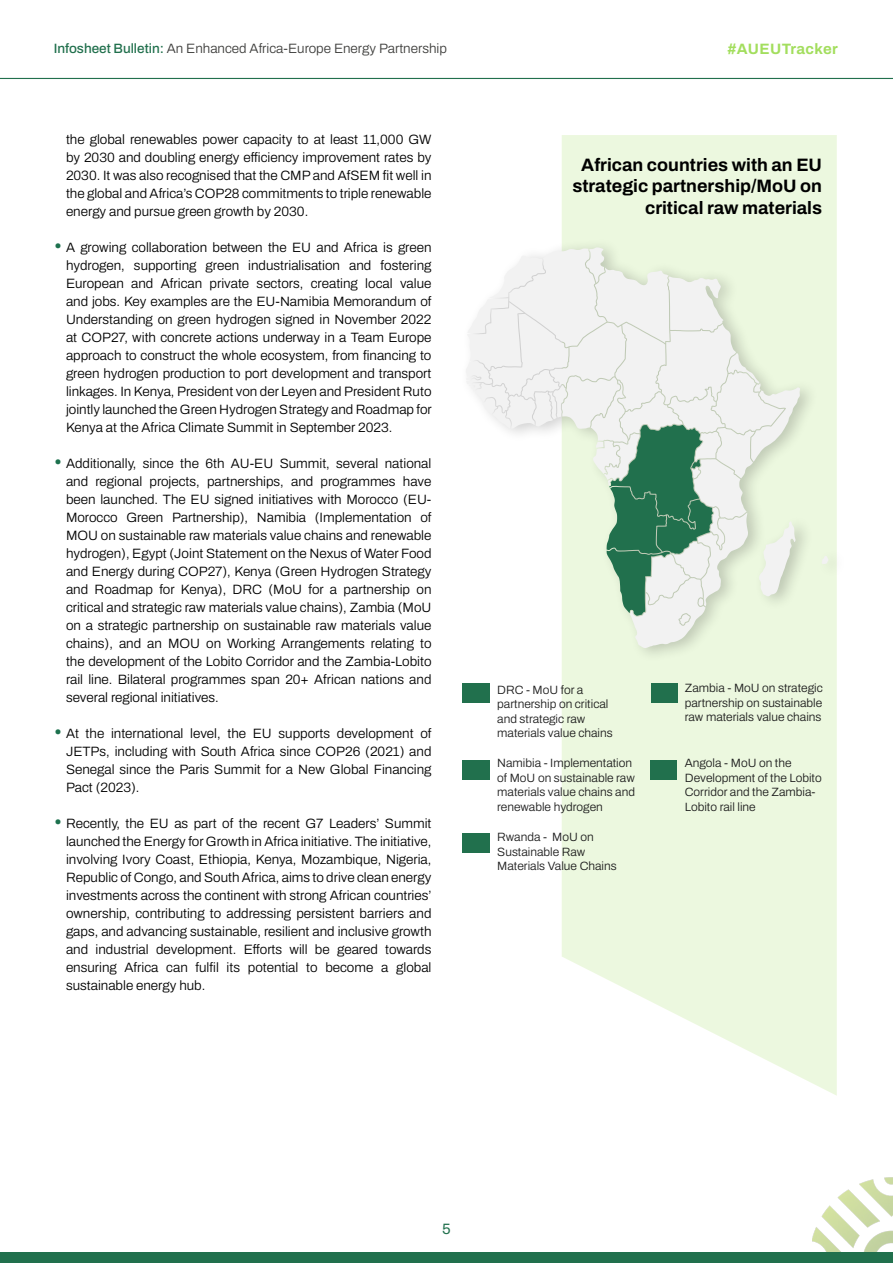
<style>
.page{position:relative;width:893px;height:1263px;background:#fff}
.page>*{position:absolute;margin:0;border:0;box-sizing:border-box;transform-origin:0 0}
.t1{font:700 18px/21.6px "Archivo";color:#000;text-align:right}
.t2{font:700 15px "Archivo";letter-spacing:.025em;color:#a3de5e}
.t3{font:15px "Archivo";color:#21704d}
.t4{font:300 13.5px/18px "Archivo";color:#000;text-align:justify}
.t5{font:300 13.5px "Archivo";color:#3d3d3b}
.t6{font:300 12px/14.4px "Archivo";color:#1c1c1c}
.s1{font-weight:500;color:#21704d}
.s2{font-weight:700;font-size:18px;color:#1d714e}
</style>
<div class="page">
<img style="left:813px;top:1177px;width:80px;height:75px">
<div style="left:0;top:1252px;width:893px;height:11px;background:#21704d"></div>
<hr style="left:0;top:78px;width:893px;height:1px;background:#21704d">
<svg style="left:562px;top:135px;width:275px;height:961px;background:#eef8e3"></svg>
<div style="left:463px;top:683px;width:27px;height:20px;background:#21704d"></div>
<div style="left:651px;top:683px;width:27px;height:20px;background:#21704d"></div>
<div style="left:463px;top:760px;width:27px;height:20px;background:#21704d"></div>
<div style="left:650px;top:760px;width:27px;height:20px;background:#21704d"></div>
<div style="left:463px;top:833px;width:27px;height:20px;background:#21704d"></div>
<div style="left:459px;top:238px;width:387px;height:426px;background:#000;opacity:.2"></div>
<svg style="left:466px;top:247px;width:334px;height:401px"></svg>
<svg style="left:821px;top:556px;width:7px;height:8px"></svg>
<p class="t5" style="left:54px;top:38px;width:395px"><span class="s1">Infosheet Bulletin:</span> An Enhanced Africa-Europe Energy Partnership</p>
<p class="t2" style="left:727px;top:38px;width:112px">#AUEUTracker</p>
<p class="t4" style="left:66px;top:130px;width:367px">the global renewables power capacity to at least 11,000 GW by 2030 and doubling energy efficiency improvement rates by 2030. It was also recognised that the CMP and AfSEM fit well in the global and Africa’s COP28 commitments to triple renewable energy and pursue green growth by 2030.</p>
<p class="t4" style="left:66px;top:238px;width:367px;text-indent:-12px"><span class="s2">•</span> A growing collaboration between the EU and Africa is green hydrogen, supporting green industrialisation and fostering European and African private sectors, creating local value and jobs. Key examples are the EU-Namibia Memorandum of Understanding on green hydrogen signed in November 2022 at COP27, with concrete actions underway in a Team Europe approach to construct the whole ecosystem, from financing to green hydrogen production to port development and transport linkages. In Kenya, President von der Leyen and President Ruto jointly launched the Green Hydrogen Strategy and Roadmap for Kenya at the Africa Climate Summit in September 2023.</p>
<p class="t4" style="left:66px;top:454px;width:367px;text-indent:-12px"><span class="s2">•</span> Additionally, since the 6th AU-EU Summit, several national and regional projects, partnerships, and programmes have been launched. The EU signed initiatives with Morocco (EU-Morocco Green Partnership), Namibia (Implementation of MOU on sustainable raw materials value chains and renewable hydrogen), Egypt (Joint Statement on the Nexus of Water Food and Energy during COP27), Kenya (Green Hydrogen Strategy and Roadmap for Kenya), DRC (MoU for a partnership on critical and strategic raw materials value chains), Zambia (MoU on a strategic partnership on sustainable raw materials value chains), and an MOU on Working Arrangements relating to the development of the Lobito Corridor and the Zambia-Lobito rail line. Bilateral programmes span 20+ African nations and several regional initiatives.</p>
<p class="t4" style="left:66px;top:724px;width:367px;text-indent:-12px"><span class="s2">•</span> At the international level, the EU supports development of JETPs, including with South Africa since COP26 (2021) and Senegal since the Paris Summit for a New Global Financing Pact (2023).</p>
<p class="t4" style="left:66px;top:814px;width:367px;text-indent:-12px"><span class="s2">•</span> Recently, the EU as part of the recent G7 Leaders’ Summit launched the Energy for Growth in Africa initiative. The initiative, involving Ivory Coast, Ethiopia, Kenya, Mozambique, Nigeria, Republic of Congo, and South Africa, aims to drive clean energy investments across the continent with strong African countries’ ownership, contributing to addressing persistent barriers and gaps, and advancing sustainable, resilient and inclusive growth and industrial development. Efforts will be geared towards ensuring Africa can fulfil its potential to become a global sustainable energy hub.</p>
<h1 class="t1" style="left:572px;top:154px;width:251px">African countries with an EU strategic partnership/MoU on critical raw materials</h1>
<p class="t6" style="left:497px;top:682px;width:117px">DRC - MoU for a partnership on critical and strategic raw materials value chains</p>
<p class="t6" style="left:685px;top:681px;width:139px;text-align:justify">Zambia - MoU on strategic partnership on sustainable raw materials value chains</p>
<p class="t6" style="left:497px;top:756px;width:139px">Namibia - Implementation of MoU on sustainable raw materials value chains and renewable hydrogen</p>
<p class="t6" style="left:685px;top:756px;width:138px">Angola - MoU on the<br>Development of the Lobito<br>Corridor and the Zambia-<br>Lobito rail line</p>
<p class="t6" style="left:497px;top:830px;width:121px">Rwanda - MoU on<br>Sustainable Raw<br>Materials Value Chains</p>
<p class="t3" style="left:442px;top:1218px;width:10px">5</p>
</div>
